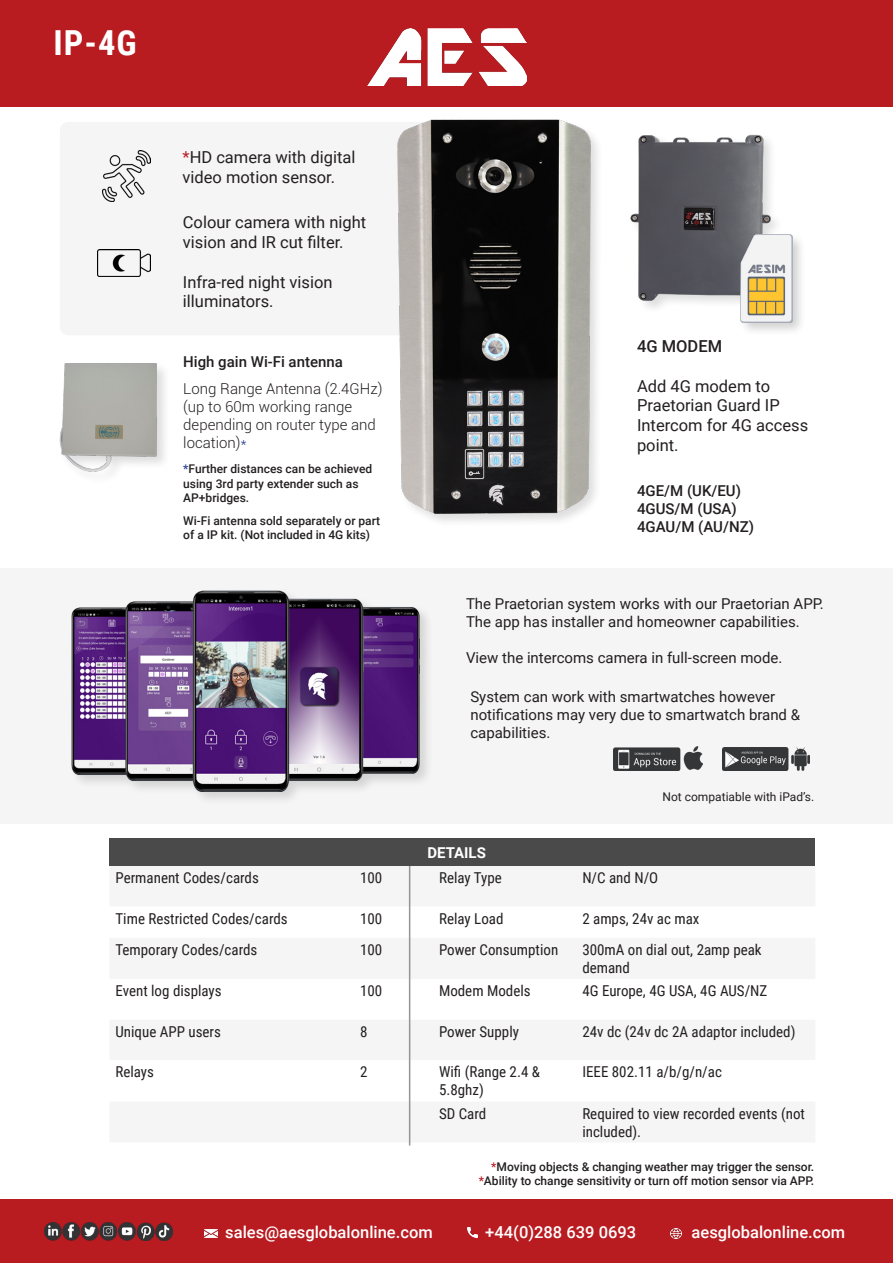
<style>
.page{position:relative;width:893px;height:1263px;background:#fff}
.page>*{position:absolute;margin:0;border:0;box-sizing:border-box;transform-origin:0 0}
.t1{font:700 34.5px "Roboto Condensed";color:#fff}
.t2{font:16.5px/19.8px "Roboto";color:#231f20}
.t3{font:500 16.5px "Roboto";color:#fff}
.t4{font:500 16.5px "Roboto";color:#231f20}
.t5{font:15px/18px "Roboto Condensed";color:#231f20}
.t6{font:15px/18px "Roboto";color:#231f20}
.t7{font:300 15px/18px "Roboto";color:#231f20}
.t8{font:500 15px "Roboto";color:#231f20}
.t9{font:700 15px "Roboto";color:#fff}
.t10{font:500 12px/14.4px "Roboto";color:#231f20}
.t11{font:12px "Roboto";color:#231f20}
.s1{color:#b81c21}
.s2{color:#253f8e}
</style>
<div class="page">
<div style="left:1px;top:0;width:892px;height:106px;background:#b81c21"></div>
<img style="left:367px;top:29px;width:160px;height:57px">
<div style="left:1px;top:1199px;width:892px;height:64px;background:#b81c21"></div>
<img style="left:44px;top:1223px;width:129px;height:18px">
<svg style="left:671px;top:1228px;width:10px;height:10px"></svg>
<svg style="left:467px;top:1227px;width:11px;height:10px"></svg>
<svg style="left:205px;top:1229px;width:13px;height:9px"></svg>
<div style="left:0;top:569px;width:893px;height:255px;background:#f5f5f6"></div>
<div style="left:60px;top:122px;width:385px;height:213px;background:#f5f5f6;border-radius:9px"></div>
<img style="left:397px;top:119px;width:201px;height:401px">
<img style="left:97px;top:250px;width:54px;height:26px">
<img style="left:103px;top:151px;width:48px;height:51px">
<img style="left:59px;top:363px;width:106px;height:110px">
<img style="left:630px;top:134px;width:146px;height:174px">
<img style="left:71px;top:590px;width:357px;height:210px">
<hr style="left:409px;top:866px;width:1px;height:279px;background:#939598">
<div style="left:109px;top:838px;width:706px;height:28px;background:#4a4a4a"></div>
<img style="left:614px;top:746px;width:89px;height:24px">
<img style="left:722px;top:748px;width:88px;height:22px">
<div style="left:738px;top:233px;width:68px;height:103px;background:#231f20;opacity:.2"></div>
<img style="left:740px;top:234px;width:52px;height:88px">
<p class="t1" style="left:53px;top:18px;width:85px">IP-4G</p>
<p class="t2" style="left:183px;top:147px;width:174px"><span class="s1">*</span>HD camera with digital video motion sensor.</p>
<p class="t2" style="left:183px;top:212px;width:185px">Colour camera with night vision and IR cut filter.</p>
<p class="t2" style="left:183px;top:271px;width:151px">Infra-red night vision illuminators.</p>
<p class="t8" style="left:183px;top:352px;width:161px">High gain Wi-Fi antenna</p>
<p class="t7" style="left:183px;top:380px;width:201px">Long Range Antenna (2.4GHz) (up to 60m working range depending on router type and location)<span class="s2">*</span></p>
<p class="t10" style="left:183px;top:461px;width:190px"><span class="s2">*</span>Further distances can be achieved using 3rd party extender such as<br>AP+bridges.</p>
<p class="t10" style="left:183px;top:513px;width:199px">Wi-Fi antenna sold separately or part of a IP kit. (Not included in 4G kits)</p>
<p class="t4" style="left:637px;top:335px;width:87px">4G MODEM</p>
<p class="t2" style="left:637px;top:375px;width:173px">Add 4G modem to<br>Praetorian Guard IP<br>Intercom for 4G access point.</p>
<p class="t8" style="left:637px;top:480px;width:105px">4GE/M (UK/EU)</p>
<p class="t8" style="left:637px;top:498px;width:101px">4GUS/M (USA)</p>
<p class="t8" style="left:637px;top:516px;width:118px">4GAU/M (AU/NZ)</p>
<p class="t6" style="left:466px;top:594px;width:359px">The Praetorian system works with our Praetorian APP.<br>The app has installer and homeowner capabilities.</p>
<p class="t6" style="left:466px;top:648px;width:318px">View the intercoms camera in full-screen mode.</p>
<p class="t6" style="left:470px;top:687px;width:331px">System can work with smartwatches however notifications may very due to smartwatch brand &amp; capabilities.</p>
<p class="t9" style="left:427px;top:842px;width:60px">DETAILS</p>
<p class="t11" style="left:663px;top:788px;width:153px">Not compatiable with iPad’s.</p>
<p class="t5" style="left:115px;top:868px;width:145px">Permanent Codes/cards</p>
<p class="t5" style="left:360px;top:868px;width:24px">100</p>
<p class="t5" style="left:439px;top:868px;width:64px">Relay Type</p>
<p class="t5" style="left:582px;top:868px;width:77px">N/C and N/O</p>
<p class="t5" style="left:115px;top:909px;width:174px">Time Restricted Codes/cards</p>
<p class="t5" style="left:360px;top:909px;width:24px">100</p>
<p class="t5" style="left:439px;top:909px;width:66px">Relay Load</p>
<p class="t5" style="left:582px;top:909px;width:119px">2 amps, 24v ac max</p>
<p class="t5" style="left:115px;top:940px;width:143px">Temporary Codes/cards</p>
<p class="t5" style="left:360px;top:940px;width:24px">100</p>
<p class="t5" style="left:439px;top:940px;width:121px">Power Consumption</p>
<p class="t5" style="left:582px;top:940px;width:181px">300mA on dial out, 2amp peak demand</p>
<p class="t5" style="left:115px;top:981px;width:108px">Event log displays</p>
<p class="t5" style="left:360px;top:981px;width:24px">100</p>
<p class="t5" style="left:439px;top:981px;width:93px">Modem Models</p>
<p class="t5" style="left:582px;top:981px;width:187px">4G Europe, 4G USA, 4G AUS/NZ</p>
<p class="t5" style="left:115px;top:1022px;width:107px">Unique APP users</p>
<p class="t5" style="left:360px;top:1022px;width:9px">8</p>
<p class="t5" style="left:439px;top:1022px;width:82px">Power Supply</p>
<p class="t5" style="left:582px;top:1022px;width:215px">24v dc (24v dc 2A adaptor included)</p>
<p class="t5" style="left:115px;top:1062px;width:40px">Relays</p>
<p class="t5" style="left:360px;top:1062px;width:9px">2</p>
<p class="t5" style="left:439px;top:1062px;width:102px">Wifi (Range 2.4 &amp;<br>5.8ghz)</p>
<p class="t5" style="left:582px;top:1062px;width:141px">IEEE 802.11 a/b/g/n/ac</p>
<p class="t5" style="left:439px;top:1104px;width:49px">SD Card</p>
<p class="t5" style="left:582px;top:1104px;width:224px">Required to view recorded events (not included).</p>
<p class="t10" style="left:491px;top:1159px;width:325px"><span class="s1">*</span>Moving objects &amp; changing weather may trigger the sensor.</p>
<p class="t10" style="left:479px;top:1173px;width:337px"><span class="s1">*</span>Ability to change sensitivity or turn off motion sensor via APP.</p>
<p class="t3" style="left:225px;top:1220px;width:209px">sales@aesglobalonline.com</p>
<p class="t3" style="left:485px;top:1220px;width:152px">+44(0)288 639 0693</p>
<p class="t3" style="left:691px;top:1220px;width:155px">aesglobalonline.com</p>
</div>
